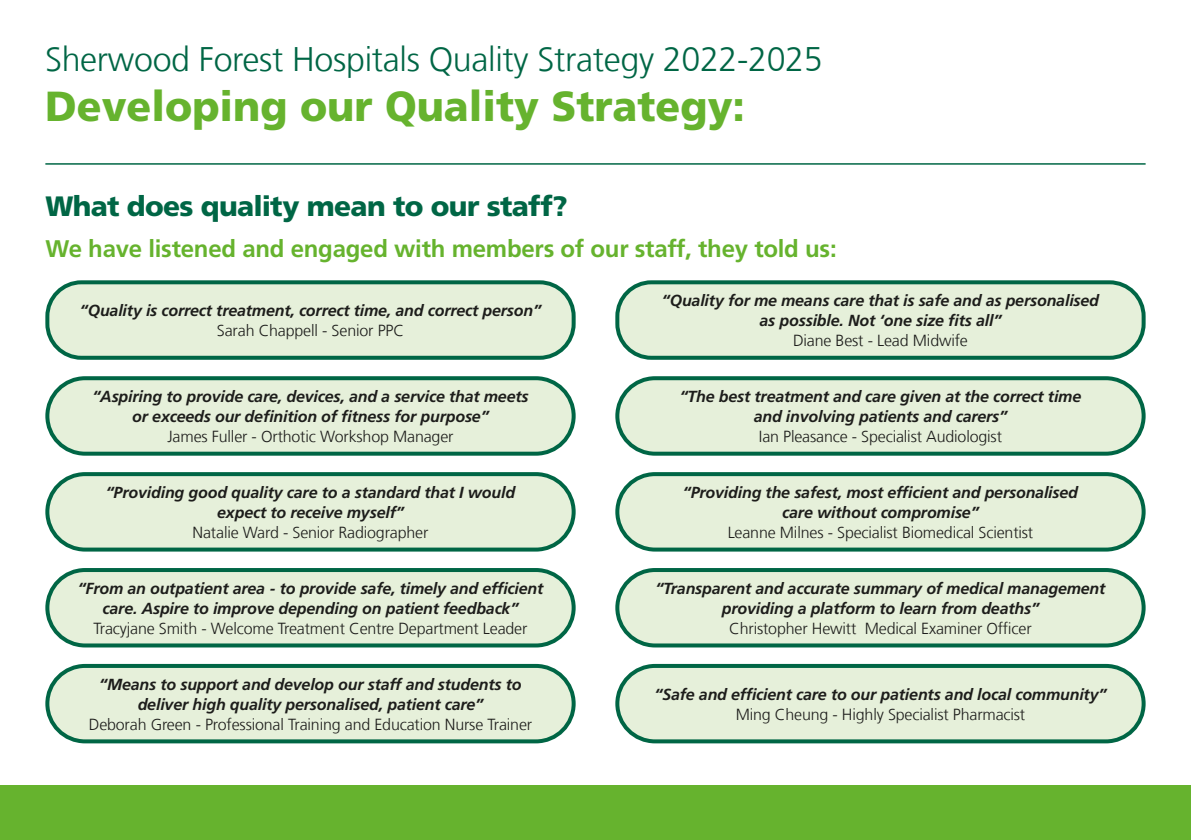
<style>
.page{position:relative;width:1191px;height:840px;background:#fff}
.page>*{position:absolute;margin:0;border:0;box-sizing:border-box;transform-origin:0 0}
.t1{font:900 42px "Frutiger LT Com";color:#66b32e}
.t2{font:300 34px "Frutiger LT Com";letter-spacing:-.01em;color:#006645}
.t3{font:900 28px "Frutiger LT Com";letter-spacing:-.025em;color:#006645}
.t4{font:700 24px "Frutiger LT Com";letter-spacing:-.01em;color:#66b32e}
.t5{font:italic 700 16px/20px "Frutiger LT Com";letter-spacing:-.01em;color:#1d1d1b;text-align:center}
.t6{font:300 16px "Frutiger LT Com";letter-spacing:-.01em;color:#1d1d1b}
</style>
<div class="page">
<div style="left:0;top:785px;width:1191px;height:54px;background:#66b32e"></div>
<hr style="left:45px;top:163px;width:1100px;height:1px;background:#006645">
<div style="left:47px;top:282px;width:526px;height:75px;background:#e6f0da;border-radius:34px"></div>
<div style="left:45px;top:280px;width:530px;height:79px;border:4px solid #006645;border-radius:34px"></div>
<div style="left:47px;top:378px;width:526px;height:75px;background:#e6f0da;border-radius:38px"></div>
<div style="left:45px;top:376px;width:530px;height:79px;border:4px solid #006645;border-radius:38px"></div>
<div style="left:47px;top:474px;width:526px;height:75px;background:#e6f0da;border-radius:38px"></div>
<div style="left:45px;top:472px;width:530px;height:79px;border:4px solid #006645;border-radius:38px"></div>
<div style="left:47px;top:569px;width:526px;height:76px;background:#e6f0da;border-radius:38px"></div>
<div style="left:45px;top:567px;width:530px;height:80px;border:4px solid #006645;border-radius:38px"></div>
<div style="left:47px;top:665px;width:526px;height:76px;background:#e6f0da;border-radius:38px"></div>
<div style="left:45px;top:663px;width:530px;height:80px;border:4px solid #006645;border-radius:38px"></div>
<div style="left:617px;top:282px;width:526px;height:75px;background:#e6f0da;border-radius:34px"></div>
<div style="left:615px;top:280px;width:530px;height:79px;border:4px solid #006645;border-radius:34px"></div>
<div style="left:617px;top:378px;width:526px;height:75px;background:#e6f0da;border-radius:38px"></div>
<div style="left:615px;top:376px;width:530px;height:79px;border:4px solid #006645;border-radius:38px"></div>
<div style="left:617px;top:474px;width:526px;height:75px;background:#e6f0da;border-radius:38px"></div>
<div style="left:615px;top:472px;width:530px;height:79px;border:4px solid #006645;border-radius:38px"></div>
<div style="left:617px;top:569px;width:526px;height:76px;background:#e6f0da;border-radius:38px"></div>
<div style="left:615px;top:567px;width:530px;height:80px;border:4px solid #006645;border-radius:38px"></div>
<div style="left:617px;top:665px;width:526px;height:76px;background:#e6f0da;border-radius:38px"></div>
<div style="left:615px;top:663px;width:530px;height:80px;border:4px solid #006645;border-radius:38px"></div>
<h2 class="t2" style="left:45px;top:39px;width:779px">Sherwood Forest Hospitals Quality Strategy 2022-2025</h2>
<h1 class="t1" style="left:45px;top:81px;width:701px">Developing our Quality Strategy:</h1>
<h3 class="t3" style="left:45px;top:189px;width:524px">What does quality mean to our staff?</h3>
<h3 class="t4" style="left:45px;top:234px;width:793px">We have listened and engaged with members of our staff, they told us:</h3>
<p class="t5" style="left:80px;top:300px;width:463px">“Quality is correct treatment, correct time, and correct person”</p>
<p class="t6" style="left:217px;top:321px;width:188px">Sarah Chappell - Senior PPC</p>
<p class="t5" style="left:92px;top:386px;width:437px">“Aspiring to provide care, devices, and a service that meets or exceeds our definition of fitness for purpose”</p>
<p class="t6" style="left:167px;top:427px;width:287px">James Fuller - Orthotic Workshop Manager</p>
<p class="t5" style="left:106px;top:482px;width:411px">“Providing good quality care to a standard that I would expect to receive myself”</p>
<p class="t6" style="left:193px;top:522px;width:237px">Natalie Ward - Senior Radiographer</p>
<p class="t5" style="left:78px;top:578px;width:467px">“From an outpatient area - to provide safe, timely and efficient care. Aspire to improve depending on patient feedback”</p>
<p class="t6" style="left:93px;top:618px;width:435px">Tracyjane Smith - Welcome Treatment Centre Department Leader</p>
<p class="t5" style="left:99px;top:673px;width:424px">“Means to support and develop our staff and students to deliver high quality personalised, patient care”</p>
<p class="t6" style="left:89px;top:714px;width:445px">Deborah Green - Professional Training and Education Nurse Trainer</p>
<p class="t5" style="left:662px;top:290px;width:439px">“Quality for me means care that is safe and as personalised as possible. Not ‘one size fits all”</p>
<p class="t6" style="left:793px;top:331px;width:176px">Diane Best - Lead Midwife</p>
<p class="t5" style="left:679px;top:386px;width:403px">“The best treatment and care given at the correct time and involving patients and carers”</p>
<p class="t6" style="left:759px;top:427px;width:244px">Ian Pleasance - Specialist Audiologist</p>
<p class="t5" style="left:683px;top:482px;width:397px">“Providing the safest, most efficient and personalised care without compromise”</p>
<p class="t6" style="left:727px;top:522px;width:307px">Leanne Milnes - Specialist Biomedical Scientist</p>
<p class="t5" style="left:655px;top:578px;width:451px">“Transparent and accurate summary of medical management providing a platform to learn from deaths”</p>
<p class="t6" style="left:729px;top:618px;width:304px">Christopher Hewitt Medical Examiner Officer</p>
<p class="t5" style="left:654px;top:683px;width:453px">“Safe and efficient care to our patients and local community”</p>
<p class="t6" style="left:735px;top:704px;width:291px">Ming Cheung - Highly Specialist Pharmacist</p>
</div>
